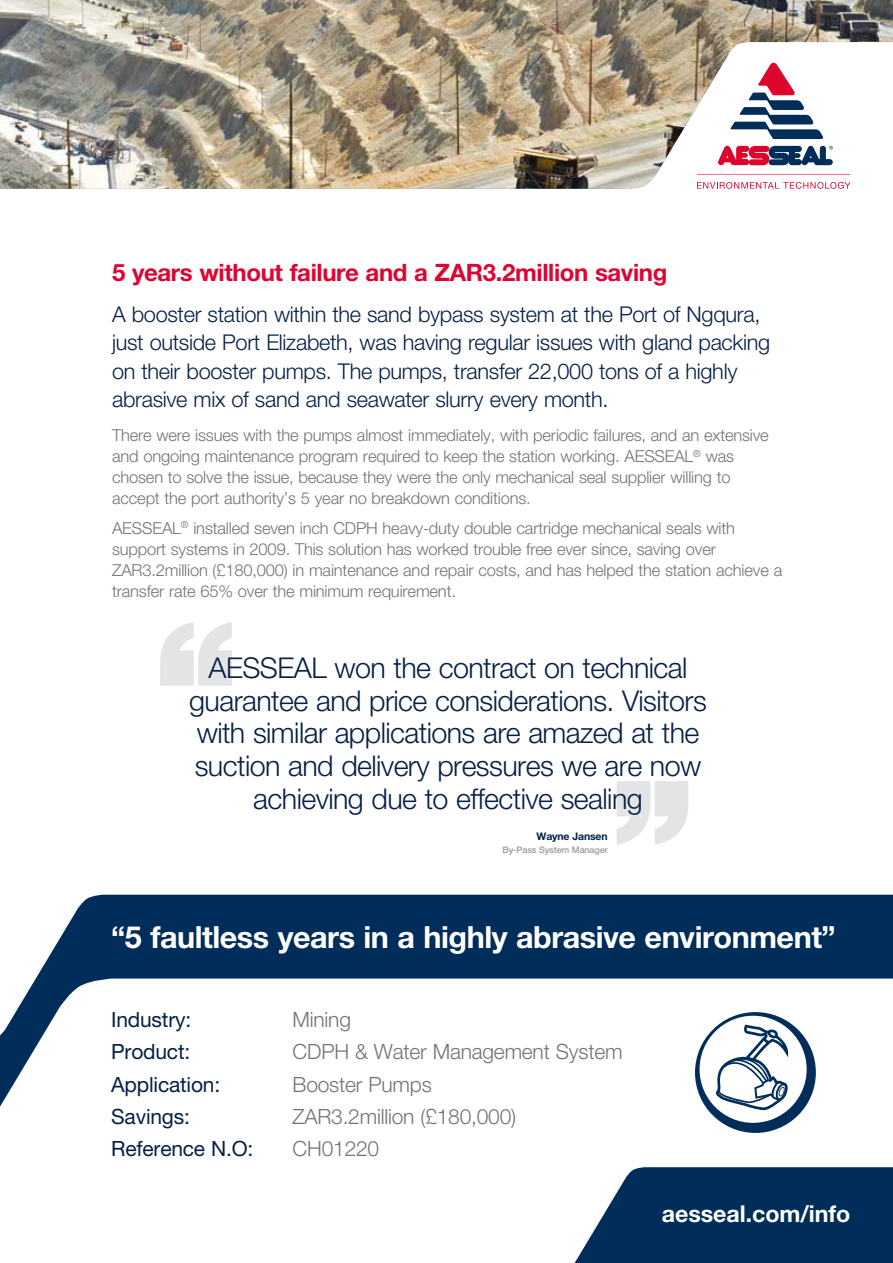
<style>
.page{position:relative;width:893px;height:1263px;background:#fff}
.page>*{position:absolute;margin:0;border:0;box-sizing:border-box;transform-origin:0 0}
.Case_Studies_White_H{font:700 30.6px "Helvetica Neue LTW1 G";letter-spacing:-.015em;color:#fff}
.Quote_blue{font:300 28.65px/32.7px "Helvetica Neue LTW1 G";letter-spacing:-.02em;color:#062047;text-align:center}
.Headline{font:700 24px "Helvetica Neue LTW1 G";letter-spacing:-.015em;color:#dd0432}
.Website{font:700 23.25px "Helvetica Neue LTW1 G";letter-spacing:-.005em;color:#fff}
.Subline{font:300 21.75px/28.5px "Helvetica Neue LTW1 G";letter-spacing:-.015em;color:#062047}
.Case_Studies_Tabs{font:300 21px "Helvetica Neue LTW1 G";letter-spacing:-.01em;color:#717376}
.Case_Studies_Tabs-2{font:21px "Helvetica Neue LTW1 G";letter-spacing:-.01em;color:#062047}
.Body_copy_11pt{font:300 16.5px/21px "Helvetica Neue LTW1 G";letter-spacing:-.01em;color:#717376}
.Caption_red{font:700 10.5px "Helvetica Neue LTW1 G";letter-spacing:-.015em;color:#062047}
.Caption_red-2{font:500 9px "Helvetica Neue LTW1 G";letter-spacing:-.015em;color:#96999b}
</style>
<div class="page">
<div style="left:36px;top:895px;width:857px;height:83px;background:#002d59"></div>
<svg style="left:0;top:978px;width:893px;height:155px"></svg>
<img style="left:0;top:0;width:893px;height:189px">
<svg style="left:617px;top:781px;width:71px;height:64px"></svg>
<svg style="left:160px;top:622px;width:72px;height:64px"></svg>
<svg style="left:697px;top:174px;width:153px;height:1px"></svg>
<svg style="left:718px;top:146px;width:115px;height:19px"></svg>
<svg style="left:730px;top:63px;width:93px;height:76px"></svg>
<svg style="left:697px;top:182px;width:153px;height:7px"></svg>
<div style="left:695px;top:1012px;width:121px;height:121px;background:#002d59;border-radius:50%"></div>
<div style="left:700px;top:1016px;width:107px;height:107px;background:#fff;border-radius:50%"></div>
<svg style="left:715px;top:1024px;width:73px;height:86px"></svg>
<svg style="left:574px;top:1167px;width:319px;height:96px;background:#184068"></svg>
<p class="Headline" style="left:112px;top:257px;width:557px">5 years without failure and a ZAR3.2million saving</p>
<p class="Subline" style="left:112px;top:300px;width:660px">A booster station within the sand bypass system at the Port of Ngqura, just outside Port Elizabeth, was having regular issues with gland packing on their booster pumps. The pumps, transfer 22,000 tons of a highly abrasive mix of sand and seawater slurry every month.</p>
<p class="Body_copy_11pt" style="left:112px;top:425px;width:658px">There were issues with the pumps almost immediately, with periodic failures, and an extensive and ongoing maintenance program required to keep the station working. AESSEAL<sup>®</sup> was chosen to solve the issue, because they were the only mechanical seal supplier willing to accept the port authority’s 5 year no breakdown conditions.</p>
<p class="Body_copy_11pt" style="left:112px;top:517px;width:672px">AESSEAL<sup>®</sup> installed seven inch CDPH heavy-duty double cartridge mechanical seals with support systems in 2009. This solution has worked trouble free ever since, saving over ZAR3.2million (£180,000) in maintenance and repair costs, and has helped the station achieve a transfer rate 65% over the minimum requirement.</p>
<p class="Quote_blue" style="left:189px;top:651px;width:519px">AESSEAL won the contract on technical guarantee and price considerations. Visitors with similar applications are amazed at the suction and delivery pressures we are now achieving due to effective sealing</p>
<p class="Caption_red" style="left:537px;top:830px;width:73px">Wayne Jansen</p>
<p class="Caption_red-2" style="left:502px;top:845px;width:107px">By-Pass System Manager</p>
<p class="Case_Studies_White_H" style="left:111px;top:918px;width:726px">“5 faultless years in a highly abrasive environment”</p>
<p class="Case_Studies_Tabs-2" style="left:111px;top:1007px;width:81px">Industry:</p>
<p class="Case_Studies_Tabs" style="left:293px;top:1007px;width:60px">Mining</p>
<p class="Case_Studies_Tabs-2" style="left:111px;top:1039px;width:81px">Product:</p>
<p class="Case_Studies_Tabs" style="left:293px;top:1039px;width:331px">CDPH &amp; Water Management System</p>
<p class="Case_Studies_Tabs-2" style="left:111px;top:1071px;width:110px">Application:</p>
<p class="Case_Studies_Tabs" style="left:293px;top:1071px;width:141px">Booster Pumps</p>
<p class="Case_Studies_Tabs-2" style="left:111px;top:1103px;width:80px">Savings:</p>
<p class="Case_Studies_Tabs" style="left:293px;top:1103px;width:225px">ZAR3.2million (£180,000)</p>
<p class="Case_Studies_Tabs-2" style="left:111px;top:1135px;width:144px">Reference N.O:</p>
<p class="Case_Studies_Tabs" style="left:293px;top:1135px;width:88px">CH01220</p>
<p class="Website" style="left:662px;top:1199px;width:190px">aesseal.com/info</p>
</div>
